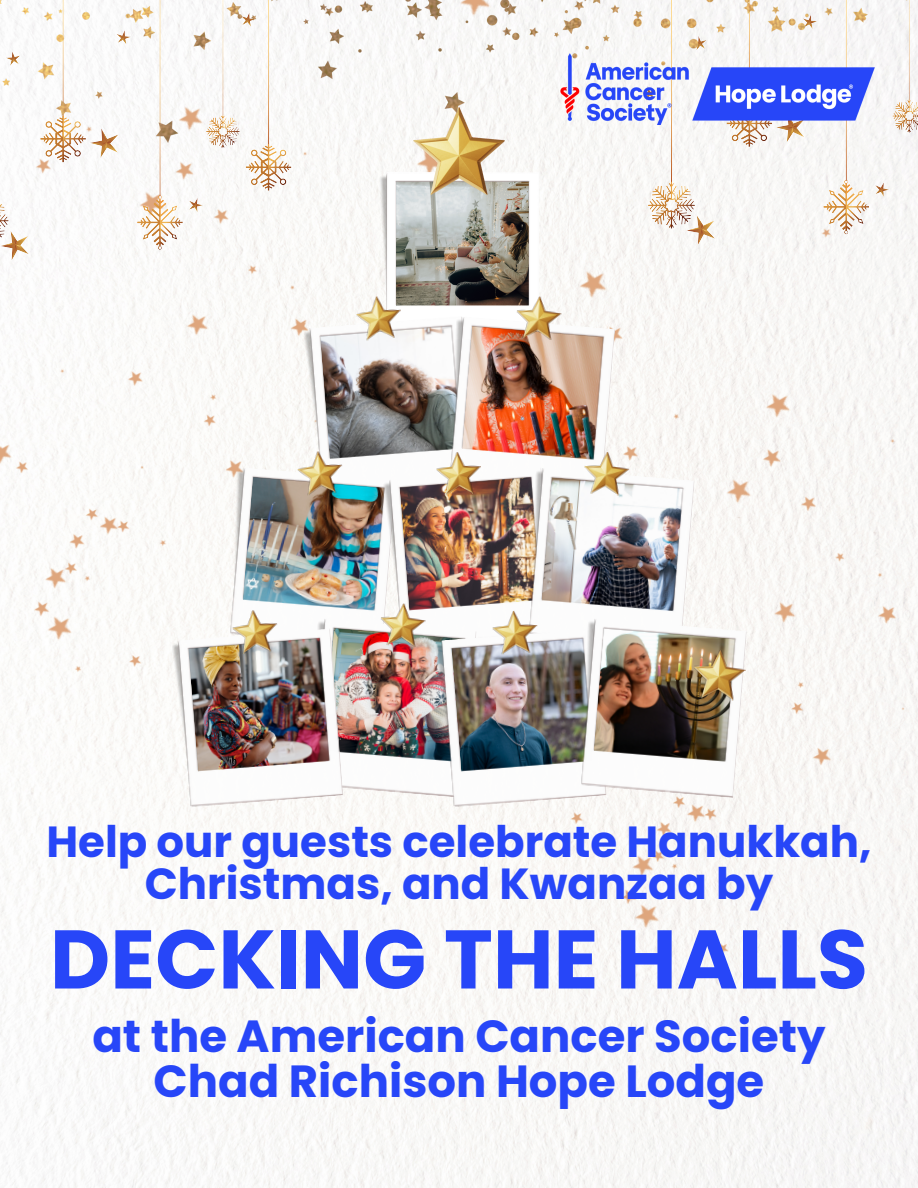
<style>
.page{position:relative;width:918px;height:1188px;background:#fff}
.page>*{position:absolute;margin:0;border:0;box-sizing:border-box;transform-origin:0 0}
.t1{font:700 82.95px "Poppins";color:#2746f8}
.t2{font:700 45px/45px "Poppins";color:#2746f8;text-align:center}
.t3{font:700 43.5px/42.8px "Poppins";color:#2746f8;text-align:center}
</style>
<div class="page">
<img style="left:0;top:142px;width:918px;height:1046px">
<img style="left:0;top:142px;width:627px;height:533px">
<div style="left:543px;top:226px;width:375px;height:737px;background:#f8f7f5"></div>
<img style="left:379px;top:173px;width:160px;height:143px">
<img style="left:303px;top:316px;width:139px;height:151px">
<img style="left:442px;top:316px;width:173px;height:151px">
<img style="left:223px;top:467px;width:159px;height:161px">
<img style="left:382px;top:467px;width:140px;height:161px">
<img style="left:522px;top:467px;width:173px;height:161px">
<img style="left:304px;top:618px;width:173px;height:180px">
<img style="left:171px;top:628px;width:172px;height:180px">
<img style="left:434px;top:628px;width:173px;height:180px">
<img style="left:574px;top:618px;width:173px;height:180px">
<img style="left:413px;top:142px;width:92px;height:53px">
<img style="left:515px;top:295px;width:47px;height:46px">
<img style="left:583px;top:451px;width:47px;height:45px">
<img style="left:379px;top:602px;width:48px;height:46px">
<img style="left:435px;top:451px;width:47px;height:45px">
<img style="left:492px;top:610px;width:47px;height:45px">
<img style="left:355px;top:294px;width:48px;height:47px">
<img style="left:296px;top:449px;width:49px;height:47px">
<img style="left:231px;top:608px;width:49px;height:47px">
<img style="left:692px;top:648px;width:55px;height:53px">
<svg style="left:824px;top:142px;width:45px;height:92px"></svg>
<svg style="left:875px;top:182px;width:14px;height:15px"></svg>
<svg style="left:727px;top:142px;width:90px;height:5px"></svg>
<svg style="left:641px;top:142px;width:74px;height:103px"></svg>
<svg style="left:137px;top:142px;width:46px;height:108px"></svg>
<svg style="left:0;top:197px;width:29px;height:64px"></svg>
<svg style="left:189px;top:198px;width:14px;height:15px"></svg>
<svg style="left:40px;top:142px;width:91px;height:20px"></svg>
<svg style="left:206px;top:142px;width:85px;height:49px"></svg>
<img style="left:0;top:0;width:918px;height:142px">
<img style="left:561px;top:54px;width:313px;height:70px">
<p class="t3" style="left:46px;top:820px;width:827px">Help our guests celebrate Hanukkah,<br>Christmas, and Kwanzaa by</p>
<p class="t1" style="left:50px;top:901px;width:820px">DECKING THE HALLS</p>
<p class="t2" style="left:92px;top:1014px;width:735px">at the American Cancer Society<br>Chad Richison Hope Lodge</p>
</div>
